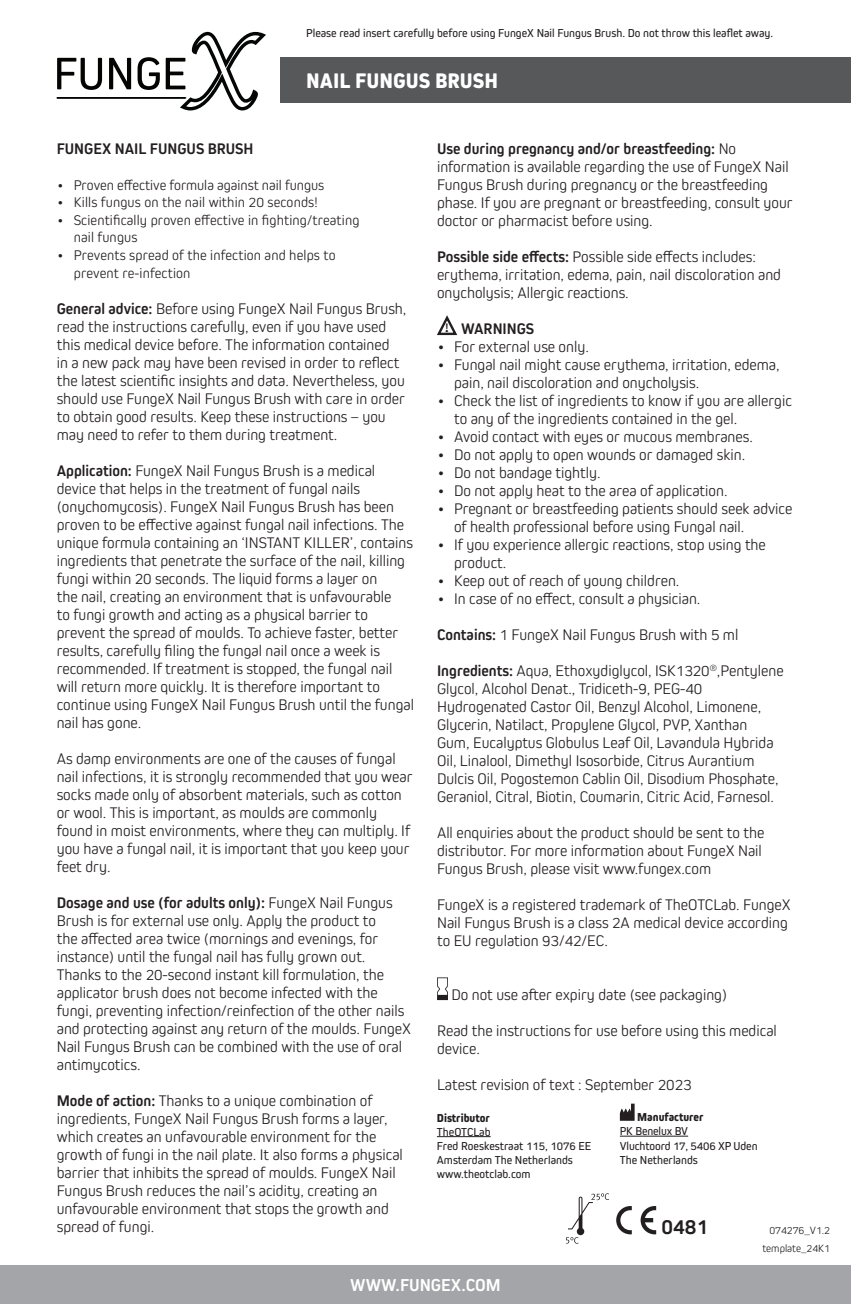
<style>
.page{position:relative;width:851px;height:1304px;background:#fff}
.page>*{position:absolute;margin:0;border:0;box-sizing:border-box;transform-origin:0 0}
.t1{font:800 22px "Kiro";color:#fff}
.t2{font:700 22px "Kiro";color:#231f20}
.t3{font:700 18px "Kiro";color:#fff}
.t4{font:300 16px/18px "Kiro";color:#231f20}
.t5{font:700 16px "Kiro";color:#231f20}
.t6{font:300 14.6px/17.6px "Kiro";letter-spacing:.01em;color:#231f20}
.t7{font:14.2px "Courier";color:#231f20;scale:.89 1}
.t8{font:12px/14px "Kiro";color:#231f20}
.t9{font:800 12px "Kiro";color:#231f20}
.t10{font:300 11px "Kiro";color:#231f20}
.s1{font-weight:700}
</style>
<div class="page">
<div style="left:0;top:1266px;width:850px;height:38px;background:#a4a5a9"></div>
<svg style="left:437px;top:977px;width:11px;height:23px"></svg>
<svg style="left:437px;top:315px;width:21px;height:21px"></svg>
<svg style="left:57px;top:58px;width:45px;height:32px"></svg>
<svg style="left:109px;top:58px;width:22px;height:31px"></svg>
<svg style="left:137px;top:57px;width:23px;height:33px"></svg>
<svg style="left:166px;top:32px;width:100px;height:78px"></svg>
<hr style="left:57px;top:98px;width:129px;height:1px;background:#040605">
<div style="left:281px;top:57px;width:569px;height:45px;background:#57585a"></div>
<svg style="left:616px;top:1206px;width:15px;height:28px"></svg>
<svg style="left:640px;top:1206px;width:16px;height:28px"></svg>
<svg style="left:565px;top:1193px;width:44px;height:51px"></svg>
<hr style="left:619px;top:1136px;width:69px;height:1px;background:#231f20">
<svg style="left:619px;top:1104px;width:15px;height:17px"></svg>
<hr style="left:437px;top:1136px;width:53px;height:1px;background:#231f20">
<p class="t8" style="left:306px;top:26px;width:468px">Please read insert carefully before using FungeX Nail Fungus Brush. Do not throw this leaflet away.</p>
<p class="t1" style="left:306px;top:68px;width:193px">NAIL FUNGUS BRUSH</p>
<p class="t5" style="left:57px;top:139px;width:198px">FUNGEX NAIL FUNGUS BRUSH</p>
<p class="t6" style="left:57px;top:175px;width:269px">• Proven effective formula against nail fungus</p>
<p class="t6" style="left:57px;top:193px;width:262px">• Kills fungus on the nail within 20 seconds!</p>
<p class="t6" style="left:74px;top:210px;width:287px;text-indent:-17px">• Scientifically proven effective in fighting/treating nail fungus</p>
<p class="t6" style="left:74px;top:245px;width:263px;text-indent:-17px">• Prevents spread of the infection and helps to prevent re-infection</p>
<p class="t4" style="left:57px;top:299px;width:351px"><span class="s1">General advice:</span> Before using FungeX Nail Fungus Brush, read the instructions carefully, even if you have used this medical device before. The information contained<br>in a new pack may have been revised in order to reflect the latest scientific insights and data. Nevertheless, you should use FungeX Nail Fungus Brush with care in order to obtain good results. Keep these instructions – you may need to refer to them during treatment.</p>
<p class="t4" style="left:57px;top:461px;width:359px"><span class="s1">Application:</span> FungeX Nail Fungus Brush is a medical device that helps in the treatment of fungal nails (onychomycosis). FungeX Nail Fungus Brush has been proven to be effective against fungal nail infections. The unique formula containing an ‘INSTANT KILLER’, contains ingredients that penetrate the surface of the nail, killing fungi within 20 seconds. The liquid forms a layer on<br>the nail, creating an environment that is unfavourable<br>to fungi growth and acting as a physical barrier to prevent the spread of moulds. To achieve faster, better results, carefully filing the fungal nail once a week is recommended. If treatment is stopped, the fungal nail will return more quickly. It is therefore important to continue using FungeX Nail Fungus Brush until the fungal nail has gone.</p>
<p class="t4" style="left:57px;top:749px;width:357px">As damp environments are one of the causes of fungal nail infections, it is strongly recommended that you wear socks made only of absorbent materials, such as cotton or wool. This is important, as moulds are commonly found in moist environments, where they can multiply. If you have a fungal nail, it is important that you keep your feet dry.</p>
<p class="t4" style="left:57px;top:893px;width:356px"><span class="s1">Dosage and use (for adults only):</span> FungeX Nail Fungus Brush is for external use only. Apply the product to<br>the affected area twice (mornings and evenings, for instance) until the fungal nail has fully grown out.<br>Thanks to the 20-second instant kill formulation, the applicator brush does not become infected with the fungi, preventing infection/reinfection of the other nails and protecting against any return of the moulds. FungeX Nail Fungus Brush can be combined with the use of oral antimycotics.</p>
<p class="t4" style="left:57px;top:1091px;width:347px"><span class="s1">Mode of action:</span> Thanks to a unique combination of ingredients, FungeX Nail Fungus Brush forms a layer, which creates an unfavourable environment for the growth of fungi in the nail plate. It also forms a physical barrier that inhibits the spread of moulds. FungeX Nail Fungus Brush reduces the nail’s acidity, creating an unfavourable environment that stops the growth and spread of fungi.</p>
<p class="t4" style="left:437px;top:139px;width:357px"><span class="s1">Use during pregnancy and/or breastfeeding:</span> No information is available regarding the use of FungeX Nail Fungus Brush during pregnancy or the breastfeeding phase. If you are pregnant or breastfeeding, consult your doctor or pharmacist before using.</p>
<p class="t4" style="left:437px;top:247px;width:345px"><span class="s1">Possible side effects:</span> Possible side effects includes: erythema, irritation, edema, pain, nail discoloration and onycholysis; Allergic reactions.</p>
<p class="t5" style="left:461px;top:319px;width:75px">WARNINGS</p>
<p class="t4" style="left:437px;top:337px;width:153px">• For external use only.</p>
<p class="t4" style="left:454px;top:355px;width:327px;text-indent:-17px">• Fungal nail might cause erythema, irritation, edema, pain, nail discoloration and onycholysis.</p>
<p class="t4" style="left:454px;top:391px;width:339px;text-indent:-17px">• Check the list of ingredients to know if you are allergic to any of the ingredients contained in the gel.</p>
<p class="t4" style="left:437px;top:427px;width:317px">• Avoid contact with eyes or mucous membranes.</p>
<p class="t4" style="left:437px;top:445px;width:309px">• Do not apply to open wounds or damaged skin.</p>
<p class="t4" style="left:437px;top:463px;width:165px">• Do not bandage tightly.</p>
<p class="t4" style="left:437px;top:481px;width:292px">• Do not apply heat to the area of application.</p>
<p class="t4" style="left:454px;top:499px;width:340px;text-indent:-17px">• Pregnant or breastfeeding patients should seek advice of health professional before using Fungal nail.</p>
<p class="t4" style="left:454px;top:535px;width:313px;text-indent:-17px">• If you experience allergic reactions, stop using the product.</p>
<p class="t4" style="left:437px;top:571px;width:244px">• Keep out of reach of young children.</p>
<p class="t4" style="left:437px;top:589px;width:265px">• In case of no effect, consult a physician.</p>
<p class="t4" style="left:437px;top:625px;width:303px"><span class="s1">Contains:</span> 1 FungeX Nail Fungus Brush with 5 ml</p>
<p class="t4" style="left:437px;top:661px;width:348px"><span class="s1">Ingredients:</span> Aqua, Ethoxydiglycol, ISK1320<sup>®</sup>,Pentylene Glycol, Alcohol Denat., Tridiceth-9, PEG-40<br>Hydrogenated Castor Oil, Benzyl Alcohol, Limonene, Glycerin, Natilact, Propylene Glycol, PVP, Xanthan Gum, Eucalyptus Globulus Leaf Oil, Lavandula Hybrida Oil, Linalool, Dimethyl Isosorbide, Citrus Aurantium Dulcis Oil, Pogostemon Cablin Oil, Disodium Phosphate, Geraniol, Citral, Biotin, Coumarin, Citric Acid, Farnesol.</p>
<p class="t4" style="left:437px;top:823px;width:329px">All enquiries about the product should be sent to the distributor. For more information about FungeX Nail<br>Fungus Brush, please visit www.fungex.com</p>
<p class="t4" style="left:437px;top:895px;width:355px">FungeX is a registered trademark of TheOTCLab. FungeX<br>Nail Fungus Brush is a class 2A medical device according to EU regulation 93/42/EC.</p>
<p class="t4" style="left:451px;top:985px;width:277px">Do not use after expiry date (see packaging)</p>
<p class="t4" style="left:437px;top:1021px;width:341px">Read the instructions for use before using this medical device.</p>
<p class="t4" style="left:437px;top:1075px;width:256px">Latest revision of text : September 2023</p>
<p class="t7" style="left:443px;top:317px;width:10px">!</p>
<p class="t9" style="left:437px;top:1111px;width:55px">Distributor</p>
<p class="t8" style="left:437px;top:1124px;width:55px">TheOTCLab</p>
<p class="t8" style="left:437px;top:1138px;width:156px">Fred Roeskestraat 115, 1076 EE<br>Amsterdam The Netherlands</p>
<p class="t8" style="left:437px;top:1166px;width:95px">www.theotclab.com</p>
<p class="t9" style="left:637px;top:1110px;width:68px">Manufacturer</p>
<p class="t8" style="left:619px;top:1124px;width:70px">PK Benelux BV</p>
<p class="t8" style="left:619px;top:1138px;width:139px">Vluchtoord 17, 5406 XP Uden</p>
<p class="t8" style="left:619px;top:1153px;width:79px">The Netherlands</p>
<p class="t2" style="left:661px;top:1214px;width:48px">0481</p>
<p class="t10" style="left:769px;top:1223px;width:62px">074276_V1.2</p>
<p class="t10" style="left:762px;top:1242px;width:69px">template_24K1</p>
<p class="t3" style="left:350px;top:1274px;width:152px">WWW.FUNGEX.COM</p>
</div>
